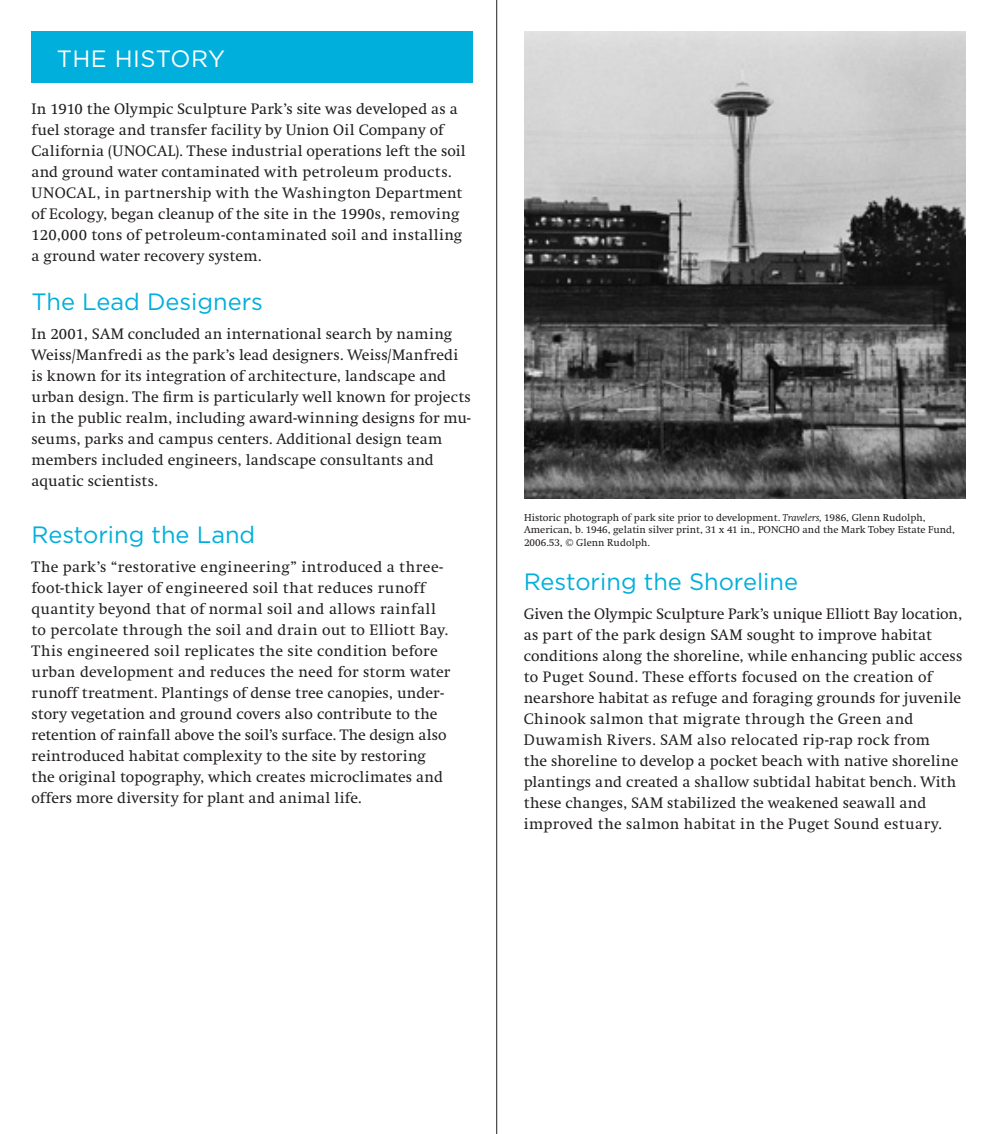
<style>
.page{position:relative;width:993px;height:1134px;background:#fff}
.page>*{position:absolute;margin:0;border:0;box-sizing:border-box;transform-origin:0 0}
.t1{font:23.62px "Gotham";color:#00afdb}
.t2{font:23.62px "Gotham";letter-spacing:.02em;color:#fff}
.t3{font:15.75px/21px "Swift EF";letter-spacing:.01em;color:#231f20}
.t4{font:10.5px/12.6px "Swift EF";color:#231f20}
.s1{font-style:italic}
</style>
<div class="page">
<hr style="left:496px;top:0;width:1px;height:1134px;background:#231f20">
<div style="left:32px;top:32px;width:440px;height:51px;background:#00afdb"></div>
<img style="left:524px;top:32px;width:441px;height:467px">
<h1 class="t2" style="left:32px;top:46px;width:195px">The H istory</h1>
<p class="t3" style="left:32px;top:99px;width:435px">In 1910 the Olympic Sculpture Park’s site was developed as a fuel storage and transfer facility by Union Oil Company of California (UNOCAL). These industrial operations left the soil and ground water contaminated with petroleum products.<br>UNOCAL, in partnership with the Washington Department of Ecology, began cleanup of the site in the 1990s, removing 120,000 tons of petroleum-contaminated soil and installing a ground water recovery system.</p>
<h1 class="t1" style="left:32px;top:289px;width:233px">The Lead Designers</h1>
<p class="t3" style="left:32px;top:324px;width:441px">In 2001, SAM concluded an international search by naming Weiss/Manfredi as the park’s lead designers. Weiss/Manfredi is known for its integration of architecture, landscape and urban design. The firm is particularly well known for projects in the public realm, including award-winning designs for mu&shy;seums, parks and campus centers. Additional design team members included engineers, landscape consultants and aquatic scientists.</p>
<h1 class="t1" style="left:32px;top:522px;width:225px">Restoring the Land</h1>
<p class="t3" style="left:32px;top:557px;width:420px">The park’s “restorative engineering” introduced a three&shy;foot-thick layer of engineered soil that reduces runoff quantity beyond that of normal soil and allows rainfall to percolate through the soil and drain out to Elliott Bay.<br>This engineered soil replicates the site condition before urban development and reduces the need for storm water runoff treatment. Plantings of dense tree canopies, under&shy;story vegetation and ground covers also contribute to the retention of rainfall above the soil’s surface. The design also reintroduced habitat complexity to the site by restoring the original topography, which creates microclimates and offers more diversity for plant and animal life.</p>
<p class="t4" style="left:524px;top:511px;width:432px">Historic photograph of park site prior to development. <span class="s1">Travelers,</span> 1986, Glenn Rudolph,<br>American, b. 1946, gelatin silver print, 31 x 41 in., PONCHO and the Mark Tobey Estate Fund,<br>2006.53, © Glenn Rudolph.</p>
<h1 class="t1" style="left:523px;top:569px;width:276px">Restoring the Shoreline</h1>
<p class="t3" style="left:523px;top:604px;width:440px">Given the Olympic Sculpture Park’s unique Elliott Bay location, as part of the park design SAM sought to improve habitat conditions along the shoreline, while enhancing public access to Puget Sound. These efforts focused on the creation of nearshore habitat as refuge and foraging grounds for juvenile Chinook salmon that migrate through the Green and Duwamish Rivers. SAM also relocated rip-rap rock from<br>the shoreline to develop a pocket beach with native shoreline plantings and created a shallow subtidal habitat bench. With these changes, SAM stabilized the weakened seawall and improved the salmon habitat in the Puget Sound estuary.</p>
</div>
